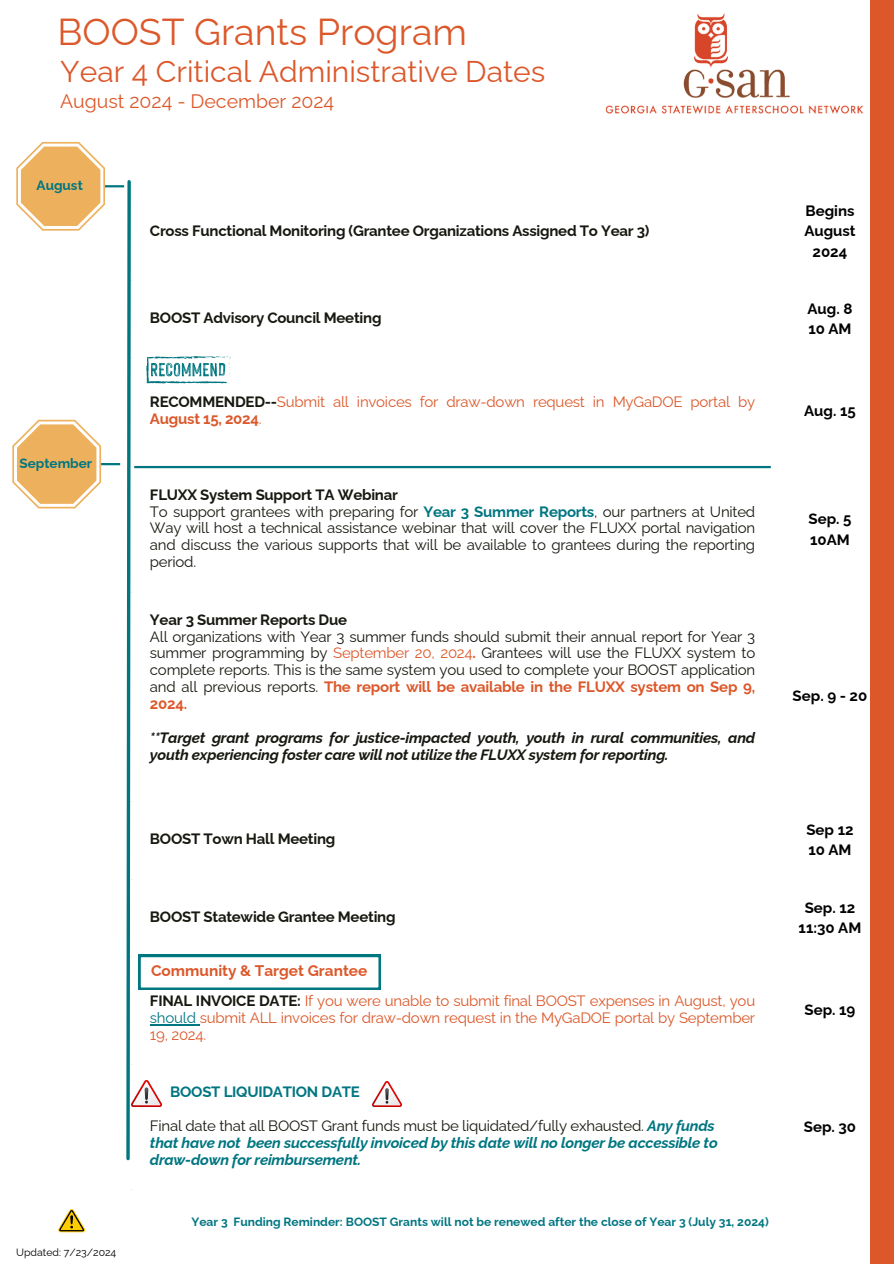
<style>
.page{position:relative;width:894px;height:1264px;background:#fff}
.page>*{position:absolute;margin:0;border:0;box-sizing:border-box;transform-origin:0 0}
.t1{font:37.5px "Raleway";color:#dc582a}
.t2{font:30px "Raleway";color:#dc582a}
.t3{font:19.5px "Raleway";color:#dc582a}
.t4{font:700 15.45px "Raleway";color:#dc582a}
.t5{font:15px/16.8px "Raleway";letter-spacing:-.015em;color:#171810;text-align:justify}
.t6{font:15px/16.8px "Raleway";letter-spacing:-.015em;color:#dc582a}
.t7{font:700 15px "Raleway";letter-spacing:-.015em;color:#171810}
.t8{font:italic 700 15px/16.8px "Raleway";letter-spacing:-.015em;color:#171810}
.t9{font:italic 700 15px "Raleway";letter-spacing:-.015em;color:#007681}
.t10{font:700 15px/20.2px "Raleway";color:#000;text-align:center}
.t11{font:700 15px "Raleway";letter-spacing:-.015em;color:#007681}
.t12{font:700 13.5px "Raleway";color:#007681}
.t13{font:700 12px "Raleway";color:#007681}
.t14{font:10.5px "Raleway";color:#000}
.s1{font-weight:700;color:#171810}
.s2{font-weight:700}
.s3{font-weight:700;color:#007681}
.s4{color:#dc582a}
.s5{font-weight:700;color:#dc582a}
.s6{color:#007681}
.s7{font-weight:700;font-style:italic;color:#007681}
</style>
<div class="page">
<hr style="left:150px;top:1024px;width:50px;height:1px;background:#007681">
<hr style="left:134px;top:466px;width:636px;height:2px;background:#007681">
<div style="left:870px;top:0;width:23px;height:1263px;background:#dc582a"></div>
<svg style="left:58px;top:1209px;width:28px;height:23px"></svg>
<img style="left:605px;top:13px;width:259px;height:101px">
<svg style="left:12px;top:142px;width:120px;height:1019px"></svg>
<svg style="left:146px;top:356px;width:85px;height:28px"></svg>
<img style="left:132px;top:1080px;width:29px;height:26px">
<img style="left:372px;top:1081px;width:29px;height:25px">
<svg style="left:138px;top:954px;width:242px;height:35px"></svg>
<p class="t1" style="left:58px;top:10px;width:411px">BOOST Grants Program</p>
<p class="t3" style="left:60px;top:89px;width:275px">August 2024 - December 2024</p>
<p class="t2" style="left:60px;top:54px;width:486px">Year 4 Critical Administrative Dates</p>
<p class="t12" style="left:37px;top:178px;width:48px">August</p>
<p class="t12" style="left:19px;top:455px;width:74px">September</p>
<p class="t14" style="left:16px;top:1246px;width:102px">Updated: 7/23/2024</p>
<p class="t7" style="left:150px;top:222px;width:501px">Cross Functional Monitoring (Grantee Organizations Assigned To Year 3)</p>
<h2 class="t7" style="left:150px;top:309px;width:233px">BOOST Advisory Council Meeting</h2>
<h1 class="t10" style="left:804px;top:201px;width:53px">Begins<br>August<br>2024</h1>
<h3 class="t10" style="left:807px;top:298px;width:46px">Aug. 8</h3>
<p class="t10" style="left:808px;top:319px;width:45px">10 AM</p>
<h5 class="t6" style="left:150px;top:394px;width:606px"><span class="s1">RECOMMENDED--</span>Submit all invoices for draw-down request in MyGaDOE portal by<br><span class="s2">August 15, 2024</span>.</h5>
<p class="t10" style="left:804px;top:401px;width:53px">Aug. 15</p>
<p class="t7" style="left:150px;top:485px;width:249px">FLUXX System Support TA Webinar</p>
<p class="t5" style="left:150px;top:503px;width:606px">To support grantees with preparing for <span class="s3">Year 3 Summer Reports</span>, our partners at United Way will host a technical assistance webinar that will cover the FLUXX portal navigation and discuss the various supports that will be available to grantees during the reporting period.</p>
<p class="t10" style="left:808px;top:509px;width:44px">Sep. 5</p>
<p class="t10" style="left:809px;top:529px;width:41px">10AM</p>
<p class="t7" style="left:150px;top:610px;width:198px">Year 3 Summer Reports Due</p>
<p class="t5" style="left:150px;top:628px;width:606px">All organizations with Year 3 summer funds should submit their annual report for Year 3 summer programming by <span class="s4">September 20, 2024</span><span class="s5">.</span> Grantees will use the FLUXX system to complete reports. This is the same system you used to complete your BOOST application and all previous reports. <span class="s5">The report will be available in the FLUXX system on Sep 9, 2024.</span></p>
<p class="t8" style="left:150px;top:729px;width:606px">**Target grant programs for justice-impacted youth, youth in rural communities, and youth experiencing foster care will not utilize the FLUXX system for reporting.</p>
<p class="t7" style="left:150px;top:830px;width:187px">BOOST Town Hall Meeting</p>
<p class="t7" style="left:150px;top:907px;width:247px">BOOST Statewide Grantee Meeting</p>
<p class="t4" style="left:151px;top:961px;width:218px">Community &amp; Target Grantee</p>
<p class="t10" style="left:792px;top:685px;width:76px">Sep. 9 - 20</p>
<p class="t10" style="left:806px;top:819px;width:49px">Sep 12</p>
<p class="t10" style="left:808px;top:840px;width:45px">10 AM</p>
<p class="t10" style="left:804px;top:897px;width:52px">Sep. 12</p>
<p class="t10" style="left:798px;top:917px;width:64px">11:30 AM</p>
<p class="t6" style="left:150px;top:992px;width:606px;text-align:justify"><span class="s1">FINAL INVOICE DATE:</span> If you were unable to submit final BOOST expenses in August, you <span class="s6">should</span> submit ALL invoices for draw-down request in the MyGaDOE portal by September 19, 2024.</p>
<p class="t10" style="left:804px;top:999px;width:52px">Sep. 19</p>
<p class="t11" style="left:170px;top:1083px;width:191px">BOOST LIQUIDATION DATE</p>
<p class="t5" style="left:150px;top:1117px;width:566px">Final date that all BOOST Grant funds must be liquidated/fully exhausted. <span class="s7">Any funds</span></p>
<p class="t9" style="left:150px;top:1133px;width:569px">that have not been successfully invoiced by this date will no longer be accessible to</p>
<p class="t9" style="left:150px;top:1150px;width:213px">draw-down for reimbursement.</p>
<p class="t13" style="left:191px;top:1214px;width:578px">Year 3 Funding Reminder: BOOST Grants will not be renewed after the close of Year 3 (July 31, 2024)</p>
<p class="t10" style="left:803px;top:1116px;width:54px">Sep. 30</p>
</div>
